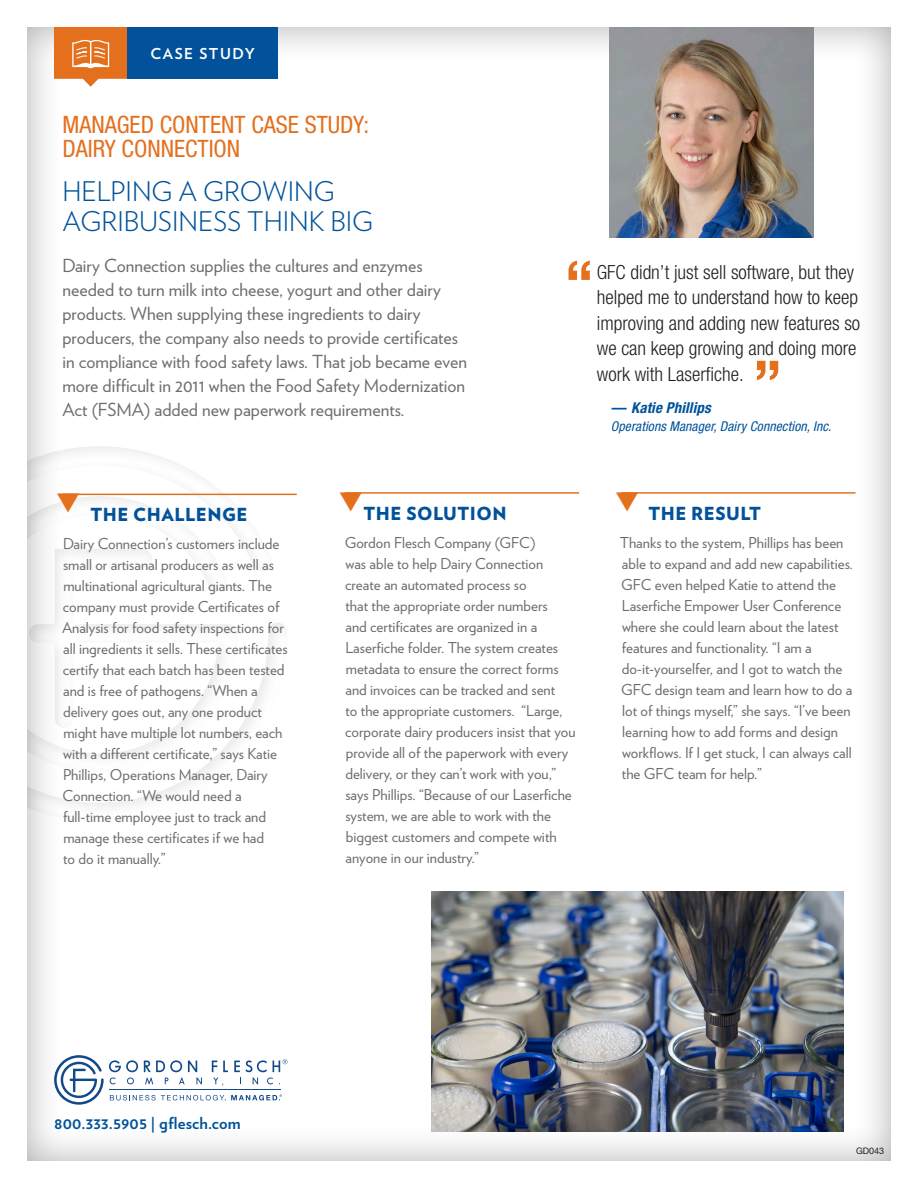
<style>
.page{position:relative;width:918px;height:1188px;background:#fff}
.page>*{position:absolute;margin:0;border:0;box-sizing:border-box;transform-origin:0 0}
.t1{font:700 60px "Helvetica Neue LT Std";color:#e4701e}
.Headline{font:300 27px/30px "Verlag";color:#01529a}
.Business_name{font:condensed 24px "Helvetica Neue LT Std";color:#e4701e}
.t2{font:300 condensed 19.5px/25.5px "Helvetica Neue LT Std";color:#231f20}
.body{font:18px/24px "Verlag";color:#6c6d70}
.sidebar_subhead{font:900 18px "Verlag";letter-spacing:.03em;color:#01529a}
.t3{font:700 16.5px "Verlag";letter-spacing:.01em;color:#01529a}
.sidebar_subhead-2{font:15px/21px "Verlag";color:#6c6d70}
.t4{font:italic 700 condensed 15px "Helvetica Neue LT Std";letter-spacing:.01em;color:#01529a}
.t5{font:700 15px "Verlag";letter-spacing:.1em;color:#fff}
.t6{font:italic condensed 13.5px "Helvetica Neue LT Std";letter-spacing:.01em;color:#01529a}
.t7{font:9px "Helvetica Neue LT Std";color:#231f20}
</style>
<div class="page">
<div style="left:26px;top:26px;width:866px;height:1136px;background:#231f20;opacity:.38"></div>
<div style="left:26px;top:444px;width:278px;height:380px;background:#231f20;opacity:.1"></div>
<svg style="left:54px;top:27px;width:73px;height:60px"></svg>
<div style="left:127px;top:27px;width:151px;height:52px;background:#01529a"></div>
<hr style="left:62px;top:494px;width:235px;height:1px;background:#e4701e">
<hr style="left:345px;top:492px;width:234px;height:2px;background:#e4701e">
<hr style="left:621px;top:492px;width:235px;height:2px;background:#e4701e">
<svg style="left:54px;top:1055px;width:233px;height:50px"></svg>
<img style="left:609px;top:27px;width:205px;height:210px">
<img style="left:431px;top:891px;width:413px;height:241px">
<p class="t5" style="left:151px;top:42px;width:106px">CASE STUDY</p>
<p class="Business_name" style="left:62px;top:110px;width:308px">MANAGED CONTENT CASE STUDY:</p>
<p class="Business_name" style="left:62px;top:134px;width:179px">DAIRY CONNECTION</p>
<p class="Headline" style="left:62px;top:175px;width:312px">HELPING A GROWING<br>AGRIBUSINESS THINK BIG</p>
<p class="body" style="left:62px;top:252px;width:406px">Dairy Connection supplies the cultures and enzymes needed to turn milk into cheese, yogurt and other dairy products. When supplying these ingredients to dairy producers, the company also needs to provide certificates in compliance with food safety laws. That job became even more difficult in 2011 when the Food Safety Modernization Act (FSMA) added new paperwork requirements.</p>
<p class="t1" style="left:593px;top:296px;width:29px;rotate:-180deg">”</p>
<p class="t2" style="left:597px;top:259px;width:265px">GFC didn’t just sell software, but they helped me to understand how to keep improving and adding new features so we can keep growing and doing more work with Laserfiche.</p>
<p class="t1" style="left:754px;top:345px;width:29px">”</p>
<p class="t4" style="left:611px;top:398px;width:101px">— Katie Phillips</p>
<p class="t6" style="left:611px;top:418px;width:222px">Operations Manager, Dairy Connection, Inc.</p>
<p class="sidebar_subhead" style="left:56px;top:500px;width:193px"><sup>▼</sup> THE CHALLENGE</p>
<p class="sidebar_subhead-2" style="left:62px;top:532px;width:227px">Dairy Connection’s customers include small or artisanal producers as well as multinational agricultural giants. The company must provide Certificates of Analysis for food safety inspections for all ingredients it sells. These certificates certify that each batch has been tested and is free of pathogens. “When a delivery goes out, any one product might have multiple lot numbers, each with a different certificate,” says Katie Phillips, Operations Manager, Dairy Connection. “We would need a full-time employee just to track and manage these certificates if we had<br>to do it manually.”</p>
<p class="sidebar_subhead" style="left:339px;top:499px;width:170px"><sup>▼</sup>THE SOLUTION</p>
<p class="sidebar_subhead-2" style="left:345px;top:531px;width:232px">Gordon Flesch Company (GFC)<br>was able to help Dairy Connection create an automated process so<br>that the appropriate order numbers<br>and certificates are organized in a Laserfiche folder. The system creates metadata to ensure the correct forms and invoices can be tracked and sent<br>to the appropriate customers. “Large, corporate dairy producers insist that you provide all of the paperwork with every delivery, or they can’t work with you,” says Phillips. “Because of our Laserfiche system, we are able to work with the biggest customers and compete with anyone in our industry.”</p>
<p class="sidebar_subhead" style="left:615px;top:499px;width:148px"><sup>▼</sup> THE RESULT</p>
<p class="sidebar_subhead-2" style="left:620px;top:531px;width:235px">Thanks to the system, Phillips has been able to expand and add new capabilities.<br>GFC even helped Katie to attend the Laserfiche Empower User Conference where she could learn about the latest features and functionality. “I am a do-it-yourselfer, and I got to watch the GFC design team and learn how to do a lot of things myself,” she says. “I’ve been learning how to add forms and design workflows. If I get stuck, I can always call the GFC team for help.”</p>
<p class="t3" style="left:54px;top:1110px;width:188px">800.333.5905 | gflesch.com</p>
<p class="t7" style="left:856px;top:1146px;width:30px">GD043</p>
</div>
